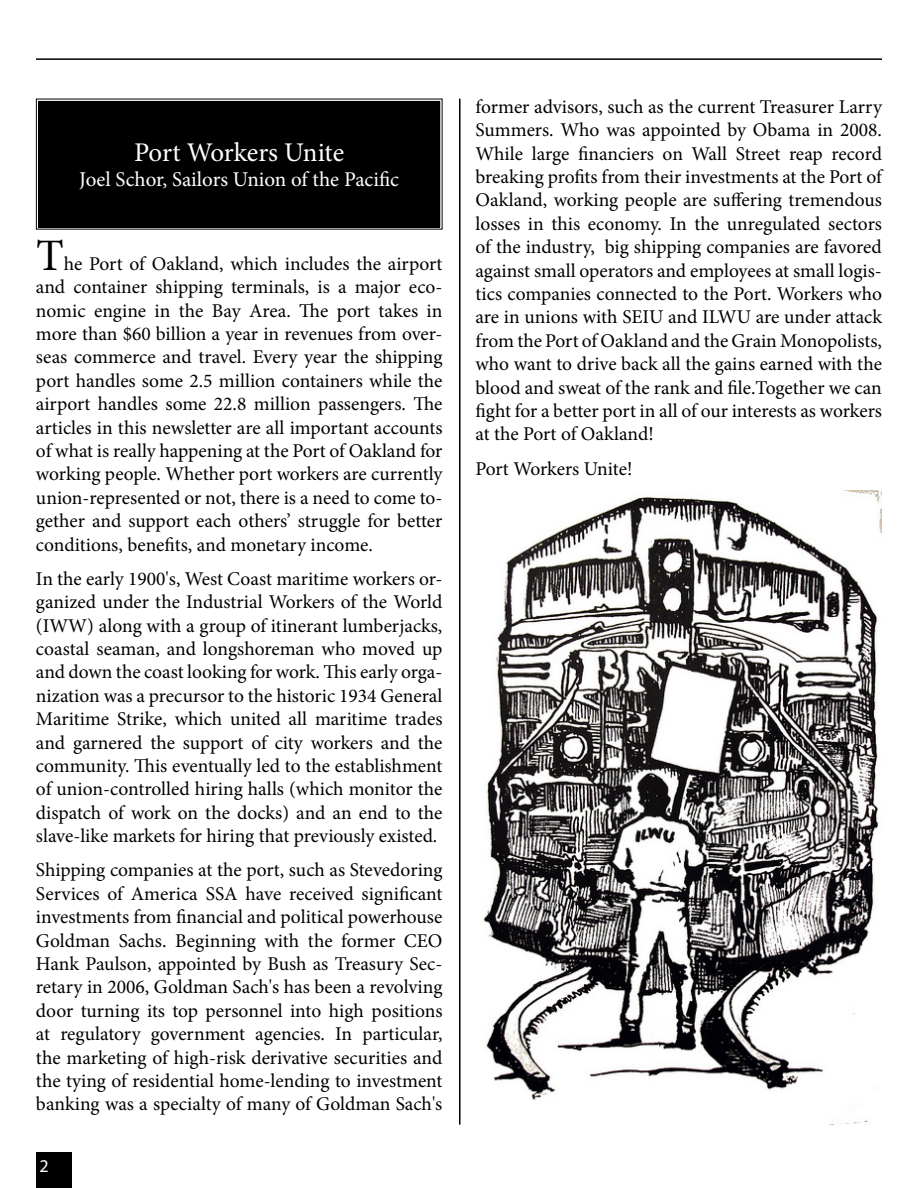
<style>
.page{position:relative;width:918px;height:1188px;background:#fff}
.page>*{position:absolute;margin:0;border:0;box-sizing:border-box;transform-origin:0 0}
.t1{font:45px "Minion Pro";color:#000}
.t2{font:27px "Minion Pro";letter-spacing:-.01em;color:#fff}
.t3{font:21px "Minion Pro";letter-spacing:-.005em;color:#fff}
.t4{font:19.5px/23.4px "Minion Pro";letter-spacing:-.005em;color:#000;text-align:justify}
.t5{font:18px "Myriad Pro";color:#fff}
</style>
<div class="page">
<div style="left:36px;top:1152px;width:36px;height:36px;background:#000"></div>
<hr style="left:36px;top:58px;width:846px;height:2px;background:#000">
<div style="left:36px;top:98px;width:407px;height:132px;background:#000"></div>
<div style="left:38px;top:101px;width:402px;height:126px;border:2px solid #000"></div>
<hr style="left:459px;top:99px;width:1px;height:1026px;background:#000">
<img style="left:483px;top:490px;width:399px;height:635px">
<h2 class="t2" style="left:134px;top:135px;width:211px">Port Workers Unite</h2>
<p class="t3" style="left:79px;top:166px;width:321px">Joel Schor, Sailors Union of the Pacific</p>
<h1 class="t1" style="left:36px;top:225px;width:29px">T</h1>
<p class="t4" style="left:36px;top:252px;width:408px;text-indent:28px">he Port of Oakland, which includes the airport and container shipping terminals, is a major eco&shy;nomic engine in the Bay Area. The port takes in more than $60 billion a year in revenues from over&shy;seas commerce and travel. Every year the shipping port handles some 2.5 million containers while the airport handles some 22.8 million passengers. The articles in this newsletter are all important accounts of what is really happening at the Port of Oakland for working people. Whether port workers are currently union-represented or not, there is a need to come to&shy;gether and support each others’ struggle for better conditions, benefits, and monetary income.</p>
<p class="t4" style="left:36px;top:567px;width:408px">In the early 1900's, West Coast maritime workers or&shy;ganized under the Industrial Workers of the World (IWW) along with a group of itinerant lumberjacks, coastal seaman, and longshoreman who moved up and down the coast looking for work. This early orga&shy;nization was a precursor to the historic 1934 General Maritime Strike, which united all maritime trades and garnered the support of city workers and the community. This eventually led to the establishment of union-controlled hiring halls (which monitor the dispatch of work on the docks) and an end to the slave-like markets for hiring that previously existed.</p>
<p class="t4" style="left:36px;top:858px;width:408px">Shipping companies at the port, such as Stevedoring Services of America SSA have received significant investments from financial and political powerhouse Goldman Sachs. Beginning with the former CEO Hank Paulson, appointed by Bush as Treasury Sec&shy;retary in 2006, Goldman Sach's has been a revolving door turning its top personnel into high positions at regulatory government agencies. In particular, the marketing of high-risk derivative securities and the tying of residential home-lending to investment banking was a specialty of many of Goldman Sach's</p>
<p class="t5" style="left:39px;top:1155px;width:11px">2</p>
<p class="t4" style="left:475px;top:95px;width:408px">former advisors, such as the current Treasurer Larry Summers. Who was appointed by Obama in 2008.<br>While large financiers on Wall Street reap record breaking profits from their investments at the Port of Oakland, working people are suffering tremendous losses in this economy. In the unregulated sectors of the industry, big shipping companies are favored against small operators and employees at small logis&shy;tics companies connected to the Port. Workers who are in unions with SEIU and ILWU are under attack from the Port of Oakland and the Grain Monopolists, who want to drive back all the gains earned with the blood and sweat of the rank and file.Together we can fight for a better port in all of our interests as workers at the Port of Oakland!</p>
<p class="t4" style="left:475px;top:457px;width:158px">Port Workers Unite!</p>
</div>
